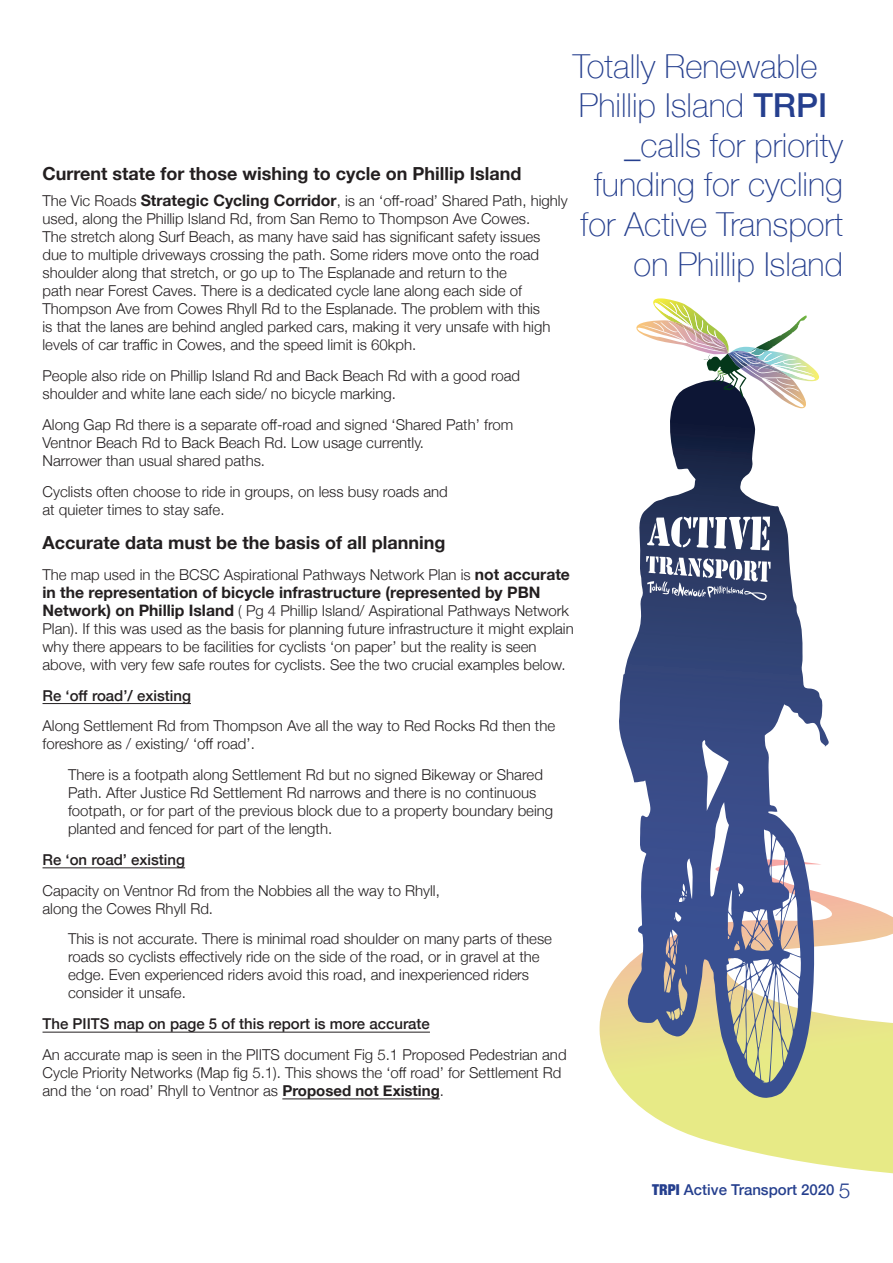
<style>
.page{position:relative;width:893px;height:1263px;background:#fff}
.page>*{position:absolute;margin:0;border:0;box-sizing:border-box;transform-origin:0 0}
.t1{font:100 33px "Helvetica Neue";color:#253f8e}
.heading_1{font:700 18px "Helvetica Neue";color:#231f20}
.text_body{font:700 18px "Helvetica Neue";color:#231f20}
.text_body-2{font:700 15.75px "Helvetica Neue";color:#231f20}
.text_body-3{font:300 15px/18px "Helvetica Neue";color:#231f20}
.text_body-4{font:500 15px "Helvetica Neue";color:#231f20}
.t2{font:500 15px "Helvetica Neue";color:#253f8e}
.s1{font-weight:500}
.s2{font-weight:700;font-size:15.75px}
.s3{font-weight:700}
.s4{font-weight:900;font-stretch:condensed}
.s5{font-weight:300;font-size:21px}
</style>
<div class="page">
<svg style="left:600px;top:894px;width:293px;height:280px"></svg>
<svg style="left:617px;top:409px;width:208px;height:689px"></svg>
<img style="left:654px;top:298px;width:17px;height:2px">
<img style="left:636px;top:300px;width:181px;height:109px">
<svg style="left:647px;top:517px;width:123px;height:33px"></svg>
<svg style="left:646px;top:556px;width:125px;height:44px"></svg>
<hr style="left:43px;top:703px;width:148px;height:1px;background:#231f20">
<hr style="left:43px;top:867px;width:142px;height:1px;background:#231f20">
<hr style="left:43px;top:1032px;width:387px;height:1px;background:#231f20">
<hr style="left:282px;top:1098px;width:158px;height:1px;background:#231f20">
<h1 class="t1" style="left:573px;top:41px;width:246px">Totally Renewable</h1>
<h1 class="t1" style="left:579px;top:80px;width:250px">Phillip Island <span class="s1">TRPI</span></h1>
<h1 class="t1" style="left:624px;top:120px;width:220px">_calls for priority</h1>
<h1 class="t1" style="left:594px;top:160px;width:250px">funding for cycling</h1>
<h1 class="t1" style="left:581px;top:199px;width:264px">for Active Transport</h1>
<h1 class="t1" style="left:634px;top:239px;width:211px">on Phillip Island</h1>
<p class="heading_1" style="left:43px;top:159px;width:480px">Current state for those wishing to cycle on Phillip Island</p>
<p class="text_body-3" style="left:43px;top:191px;width:527px">The Vic Roads <span class="s2">Strategic Cycling Corridor</span>, is an ‘off-road’ Shared Path, highly used, along the Phillip Island Rd, from San Remo to Thompson Ave Cowes.<br>The stretch along Surf Beach, as many have said has significant safety issues due to multiple driveways crossing the path. Some riders move onto the road shoulder along that stretch, or go up to The Esplanade and return to the<br>path near Forest Caves. There is a dedicated cycle lane along each side of Thompson Ave from Cowes Rhyll Rd to the Esplanade. The problem with this<br>is that the lanes are behind angled parked cars, making it very unsafe with high levels of car traffic in Cowes, and the speed limit is 60kph.</p>
<p class="text_body-3" style="left:43px;top:366px;width:479px">People also ride on Phillip Island Rd and Back Beach Rd with a good road shoulder and white lane each side/ no bicycle marking.</p>
<p class="text_body-3" style="left:43px;top:414px;width:472px">Along Gap Rd there is a separate off-road and signed ‘Shared Path’ from<br>Ventnor Beach Rd to Back Beach Rd. Low usage currently.<br>Narrower than usual shared paths.</p>
<p class="text_body-3" style="left:43px;top:481px;width:407px">Cyclists often choose to ride in groups, on less busy roads and at quieter times to stay safe.</p>
<p class="text_body" style="left:43px;top:528px;width:404px">Accurate data must be the basis of all planning</p>
<p class="text_body-3" style="left:43px;top:564px;width:529px">The map used in the BCSC Aspirational Pathways Network Plan is <span class="s2">not accurate</span></p>
<p class="text_body-2" style="left:43px;top:580px;width:499px">in the representation of bicycle infrastructure (represented by PBN</p>
<p class="text_body-3" style="left:43px;top:600px;width:533px"><span class="s2">Network) on Phillip Island</span> ( Pg 4 Phillip Island/ Aspirational Pathways Network Plan). If this was used as the basis for planning future infrastructure it might explain why there appears to be facilities for cyclists ‘on paper’ but the reality is seen above, with very few safe routes for cyclists. See the two crucial examples below.</p>
<p class="text_body-4" style="left:43px;top:683px;width:150px">Re ‘off road’/ existing</p>
<p class="text_body-3" style="left:43px;top:716px;width:514px">Along Settlement Rd from Thompson Ave all the way to Red Rocks Rd then the foreshore as / existing/ ‘off road’.</p>
<p class="text_body-3" style="left:68px;top:765px;width:487px">There is a footpath along Settlement Rd but no signed Bikeway or Shared Path. After Justice Rd Settlement Rd narrows and there is no continuous footpath, or for part of the previous block due to a property boundary being planted and fenced for part of the length.</p>
<p class="text_body-4" style="left:43px;top:847px;width:144px">Re ‘on road’ existing</p>
<p class="text_body-3" style="left:43px;top:880px;width:399px">Capacity on Ventnor Rd from the Nobbies all the way to Rhyll, along the Cowes Rhyll Rd.</p>
<p class="text_body-3" style="left:68px;top:929px;width:486px">This is not accurate. There is minimal road shoulder on many parts of these roads so cyclists effectively ride on the side of the road, or in gravel at the edge. Even experienced riders avoid this road, and inexperienced riders consider it unsafe.</p>
<p class="text_body-4" style="left:43px;top:1012px;width:389px">The PIITS map on page 5 of this report is more accurate</p>
<p class="text_body-3" style="left:43px;top:1044px;width:526px">An accurate map is seen in the PIITS document Fig 5.1 Proposed Pedestrian and<br>Cycle Priority Networks (Map fig 5.1). This shows the ‘off road’ for Settlement Rd and the ‘on road’ Rhyll to Ventnor as <span class="s3">Proposed not Existing</span>.</p>
<p class="t2" style="left:652px;top:1177px;width:200px"><span class="s4">TRPI</span> Active Transport 2020 <span class="s5">5</span></p>
</div>
